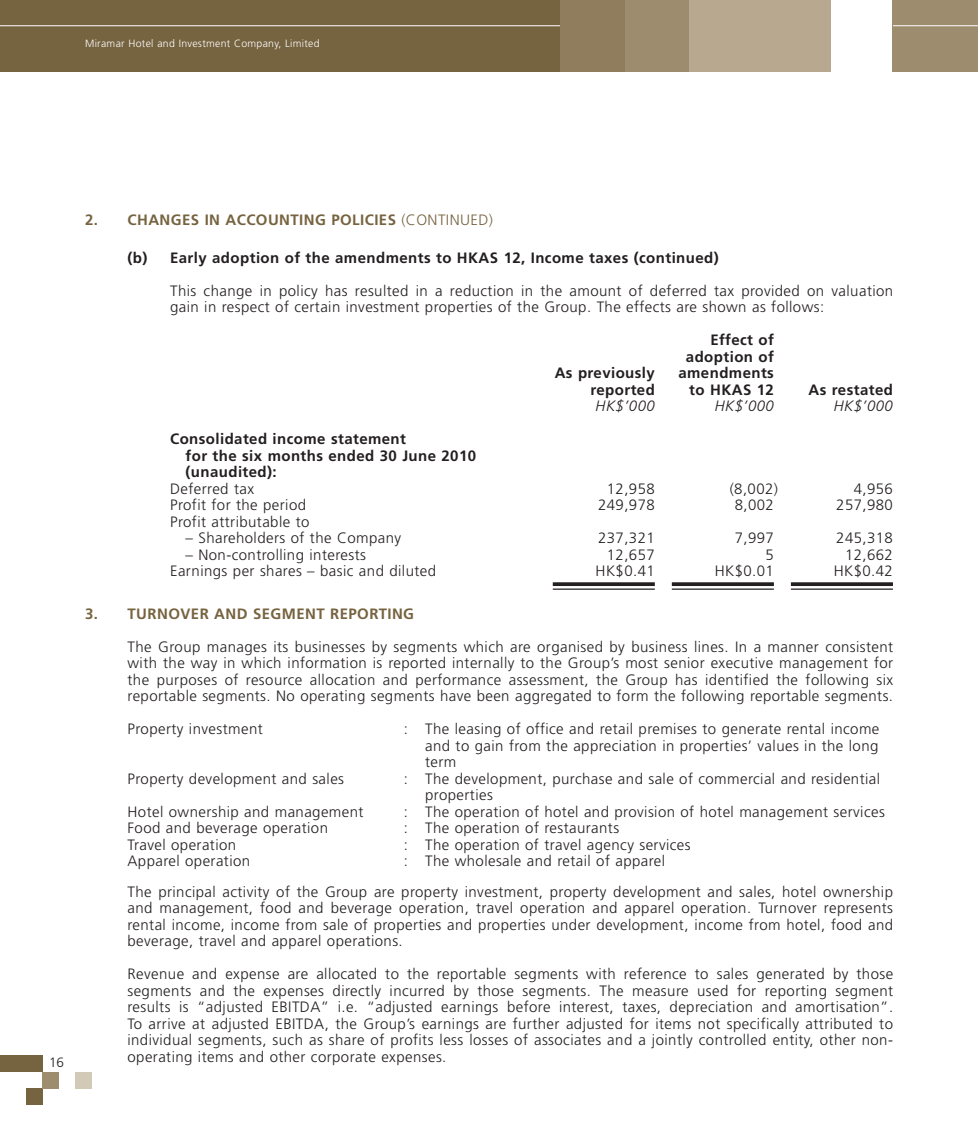
<style>
.page{position:relative;width:978px;height:1127px;background:#fff}
.page>*{position:absolute;margin:0;border:0;box-sizing:border-box;transform-origin:0 0}
.t1{font:300 15px/16.5px "Frutiger LT Std";letter-spacing:.03em;color:#231f20;text-align:justify}
.t2{font:700 15px/16.5px "Frutiger LT Std";letter-spacing:.03em;color:#231f20;text-align:right}
.t3{font:700 15px "Frutiger LT Std";letter-spacing:.03em;color:#766340}
.t4{font:italic 300 15px "Frutiger LT Std";letter-spacing:.03em;color:#231f20}
.t5{font:300 13.5px "Frutiger LT Std";color:#231f20}
.t6{font:300 10.5px "Frutiger LT Std";letter-spacing:.03em;color:#fff}
.s1{font-weight:300}
</style>
<div class="page">
<div style="left:893px;top:0;width:85px;height:71px;background:#9d8c6e"></div>
<div style="left:0;top:0;width:53px;height:71px;background:#766340"></div>
<div style="left:38px;top:0;width:542px;height:71px;background:#766340"></div>
<div style="left:571px;top:0;width:200px;height:71px;background:#9d8c6e"></div>
<hr style="left:893px;top:25px;width:85px;height:1px;background:#fff">
<hr style="left:0;top:25px;width:582px;height:1px;background:#fff">
<div style="left:560px;top:0;width:64px;height:71px;background:#907d5d"></div>
<div style="left:689px;top:0;width:141px;height:71px;background:#b8a88f"></div>
<div style="left:0;top:1056px;width:42px;height:16px;background:#766340"></div>
<div style="left:26px;top:1088px;width:16px;height:16px;background:#766340"></div>
<div style="left:42px;top:1072px;width:16px;height:16px;background:#9d8c6e"></div>
<div style="left:75px;top:1072px;width:16px;height:16px;background:#d3c9b7"></div>
<svg style="left:553px;top:582px;width:102px;height:4px"></svg>
<hr style="left:553px;top:588px;width:102px;height:2px;background:#231f20">
<svg style="left:672px;top:582px;width:102px;height:4px"></svg>
<hr style="left:672px;top:588px;width:102px;height:2px;background:#231f20">
<svg style="left:791px;top:582px;width:102px;height:4px"></svg>
<hr style="left:791px;top:588px;width:102px;height:2px;background:#231f20">
<p class="t6" style="left:85px;top:37px;width:236px">Miramar Hotel and Investment Company, Limited</p>
<p class="t5" style="left:49px;top:1054px;width:17px">16</p>
<p class="t3" style="left:85px;top:211px;width:410px">2. CHANGES IN ACCOUNTING POLICIES <span class="s1">(CONTINUED)</span></p>
<p class="t2" style="left:128px;top:249px;width:593px">(b) Early adoption of the amendments to HKAS 12, Income taxes (continued)</p>
<p class="t1" style="left:170px;top:282px;width:725px">This change in policy has resulted in a reduction in the amount of deferred tax provided on valuation gain in respect of certain investment properties of the Group. The effects are shown as follows:</p>
<p class="t2" style="left:678px;top:332px;width:97px">Effect of adoption of amendments to HKAS 12</p>
<p class="t2" style="left:555px;top:365px;width:102px">As previously reported</p>
<p class="t2" style="left:809px;top:381px;width:86px">As restated</p>
<p class="t4" style="left:596px;top:397px;width:61px">HK$’000</p>
<p class="t4" style="left:715px;top:397px;width:61px">HK$’000</p>
<p class="t4" style="left:834px;top:397px;width:61px">HK$’000</p>
<p class="t2" style="left:186px;top:431px;width:292px;text-align:left;text-indent:-15px">Consolidated income statement<br>for the six months ended 30 June 2010 (unaudited):</p>
<p class="t1" style="left:170px;top:480px;width:85px">Deferred tax</p>
<p class="t1" style="left:607px;top:480px;width:49px">12,958</p>
<p class="t1" style="left:730px;top:480px;width:50px">(8,002)</p>
<p class="t1" style="left:854px;top:480px;width:41px">4,956</p>
<p class="t1" style="left:170px;top:497px;width:138px">Profit for the period</p>
<p class="t1" style="left:598px;top:497px;width:58px">249,978</p>
<p class="t1" style="left:735px;top:497px;width:41px">8,002</p>
<p class="t1" style="left:836px;top:497px;width:58px">257,980</p>
<p class="t1" style="left:170px;top:513px;width:141px">Profit attributable to</p>
<p class="t1" style="left:186px;top:530px;width:217px">– Shareholders of the Company</p>
<p class="t1" style="left:598px;top:530px;width:58px">237,321</p>
<p class="t1" style="left:735px;top:530px;width:41px">7,997</p>
<p class="t1" style="left:836px;top:530px;width:58px">245,318</p>
<p class="t1" style="left:186px;top:546px;width:182px">– Non-controlling interests</p>
<p class="t1" style="left:607px;top:546px;width:49px">12,657</p>
<p class="t1" style="left:766px;top:546px;width:10px">5</p>
<p class="t1" style="left:845px;top:546px;width:49px">12,662</p>
<p class="t1" style="left:170px;top:563px;width:268px">Earnings per shares – basic and diluted</p>
<p class="t1" style="left:596px;top:563px;width:61px">HK$0.41</p>
<p class="t1" style="left:715px;top:563px;width:61px">HK$0.01</p>
<p class="t1" style="left:834px;top:563px;width:61px">HK$0.42</p>
<p class="t3" style="left:85px;top:605px;width:331px">3. TURNOVER AND SEGMENT REPORTING</p>
<p class="t1" style="left:128px;top:638px;width:767px">The Group manages its businesses by segments which are organised by business lines. In a manner consistent with the way in which information is reported internally to the Group’s most senior executive management for the purposes of resource allocation and performance assessment, the Group has identified the following six reportable segments. No operating segments have been aggregated to form the following reportable segments.</p>
<p class="t1" style="left:128px;top:721px;width:137px">Property investment</p>
<p class="t1" style="left:425px;top:721px;width:456px;text-indent:-21px">: The leasing of office and retail premises to generate rental income and to gain from the appreciation in properties’ values in the long term</p>
<p class="t1" style="left:128px;top:770px;width:218px">Property development and sales</p>
<p class="t1" style="left:425px;top:770px;width:456px;text-indent:-21px">: The development, purchase and sale of commercial and residential properties</p>
<p class="t1" style="left:128px;top:803px;width:237px">Hotel ownership and management</p>
<p class="t1" style="left:404px;top:803px;width:482px">: The operation of hotel and provision of hotel management services</p>
<p class="t1" style="left:128px;top:820px;width:202px">Food and beverage operation</p>
<p class="t1" style="left:404px;top:820px;width:217px">: The operation of restaurants</p>
<p class="t1" style="left:128px;top:836px;width:110px">Travel operation</p>
<p class="t1" style="left:404px;top:836px;width:288px">: The operation of travel agency services</p>
<p class="t1" style="left:127px;top:853px;width:124px">Apparel operation</p>
<p class="t1" style="left:127px;top:846px;width:767px;line-height:30.5px;text-indent:276px">: The wholesale and retail of apparel<br>The principal activity of the Group are property investment, property development and sales, hotel ownership</p>
<p class="t1" style="left:127px;top:900px;width:767px">and management, food and beverage operation, travel operation and apparel operation. Turnover represents rental income, income from sale of properties and properties under development, income from hotel, food and beverage, travel and apparel operations.</p>
<p class="t1" style="left:127px;top:966px;width:767px">Revenue and expense are allocated to the reportable segments with reference to sales generated by those segments and the expenses directly incurred by those segments. The measure used for reporting segment results is “adjusted EBITDA” i.e. “adjusted earnings before interest, taxes, depreciation and amortisation”.<br>To arrive at adjusted EBITDA, the Group’s earnings are further adjusted for items not specifically attributed to individual segments, such as share of profits less losses of associates and a jointly controlled entity, other non&shy;operating items and other corporate expenses.</p>
</div>
